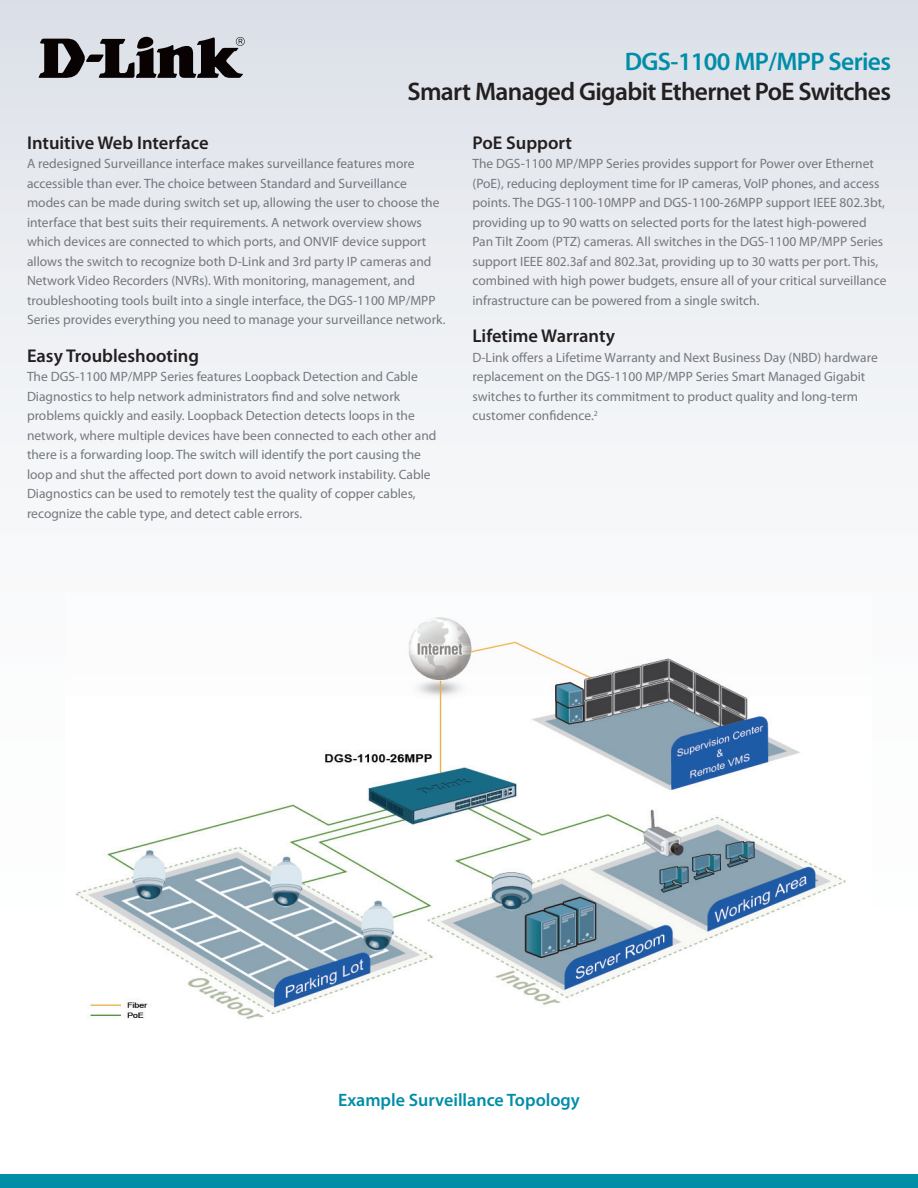
<style>
.page{position:relative;width:918px;height:1188px;background:#fff}
.page>*{position:absolute;margin:0;border:0;box-sizing:border-box;transform-origin:0 0}
.t1{font:600 25.5px "Myriad Pro";letter-spacing:-.025em;color:#231f20}
.t2{font:600 25.5px "Myriad Pro";letter-spacing:-.025em;color:#008da8}
.t3{font:600 18.6px "Myriad Pro";color:#231f20}
.t4{font:600 18px "Myriad Pro";color:#008da8}
.t5{font:13.5px/19.5px "Myriad Pro";color:#74787d}
</style>
<div class="page">
<div style="left:0;top:0;width:918px;height:1099px;background:linear-gradient(to bottom,#e2e5eb,#fff)"></div>
<div style="left:0;top:1174px;width:918px;height:14px;background:#008da8"></div>
<svg style="left:39px;top:37px;width:206px;height:41px"></svg>
<img style="left:66px;top:594px;width:806px;height:453px">
<h1 class="t2" style="left:625px;top:46px;width:268px">DGS-1100 MP/MPP Series</h1>
<h1 class="t1" style="left:407px;top:76px;width:485px">Smart Managed Gigabit Ethernet PoE Switches</h1>
<h2 class="t3" style="left:27px;top:131px;width:183px">Intuitive Web Interface</h2>
<p class="t5" style="left:27px;top:154px;width:420px">A redesigned Surveillance interface makes surveillance features more accessible than ever. The choice between Standard and Surveillance modes can be made during switch set up, allowing the user to choose the interface that best suits their requirements. A network overview shows which devices are connected to which ports, and ONVIF device support allows the switch to recognize both D-Link and 3rd party IP cameras and Network Video Recorders (NVRs). With monitoring, management, and troubleshooting tools built into a single interface, the DGS-1100 MP/MPP Series provides everything you need to manage your surveillance network.</p>
<h2 class="t3" style="left:27px;top:344px;width:174px">Easy Troubleshooting</h2>
<p class="t5" style="left:27px;top:367px;width:411px">The DGS-1100 MP/MPP Series features Loopback Detection and Cable Diagnostics to help network administrators find and solve network problems quickly and easily. Loopback Detection detects loops in the network, where multiple devices have been connected to each other and there is a forwarding loop. The switch will identify the port causing the loop and shut the affected port down to avoid network instability. Cable Diagnostics can be used to remotely test the quality of copper cables, recognize the cable type, and detect cable errors.</p>
<h2 class="t3" style="left:472px;top:131px;width:101px">PoE Support</h2>
<p class="t5" style="left:472px;top:154px;width:415px">The DGS-1100 MP/MPP Series provides support for Power over Ethernet (PoE), reducing deployment time for IP cameras, VoIP phones, and access points. The DGS-1100-10MPP and DGS-1100-26MPP support IEEE 802.3bt, providing up to 90 watts on selected ports for the latest high-powered Pan Tilt Zoom (PTZ) cameras. All switches in the DGS-1100 MP/MPP Series support IEEE 802.3af and 802.3at, providing up to 30 watts per port. This, combined with high power budgets, ensure all of your critical surveillance infrastructure can be powered from a single switch.</p>
<h2 class="t3" style="left:472px;top:324px;width:144px">Lifetime Warranty</h2>
<p class="t5" style="left:472px;top:347px;width:407px">D-Link offers a Lifetime Warranty and Next Business Day (NBD) hardware replacement on the DGS-1100 MP/MPP Series Smart Managed Gigabit switches to further its commitment to product quality and long-term customer confidence.<sup>2</sup></p>
<h3 class="t4" style="left:338px;top:1088px;width:243px">Example Surveillance Topology</h3>
</div>
